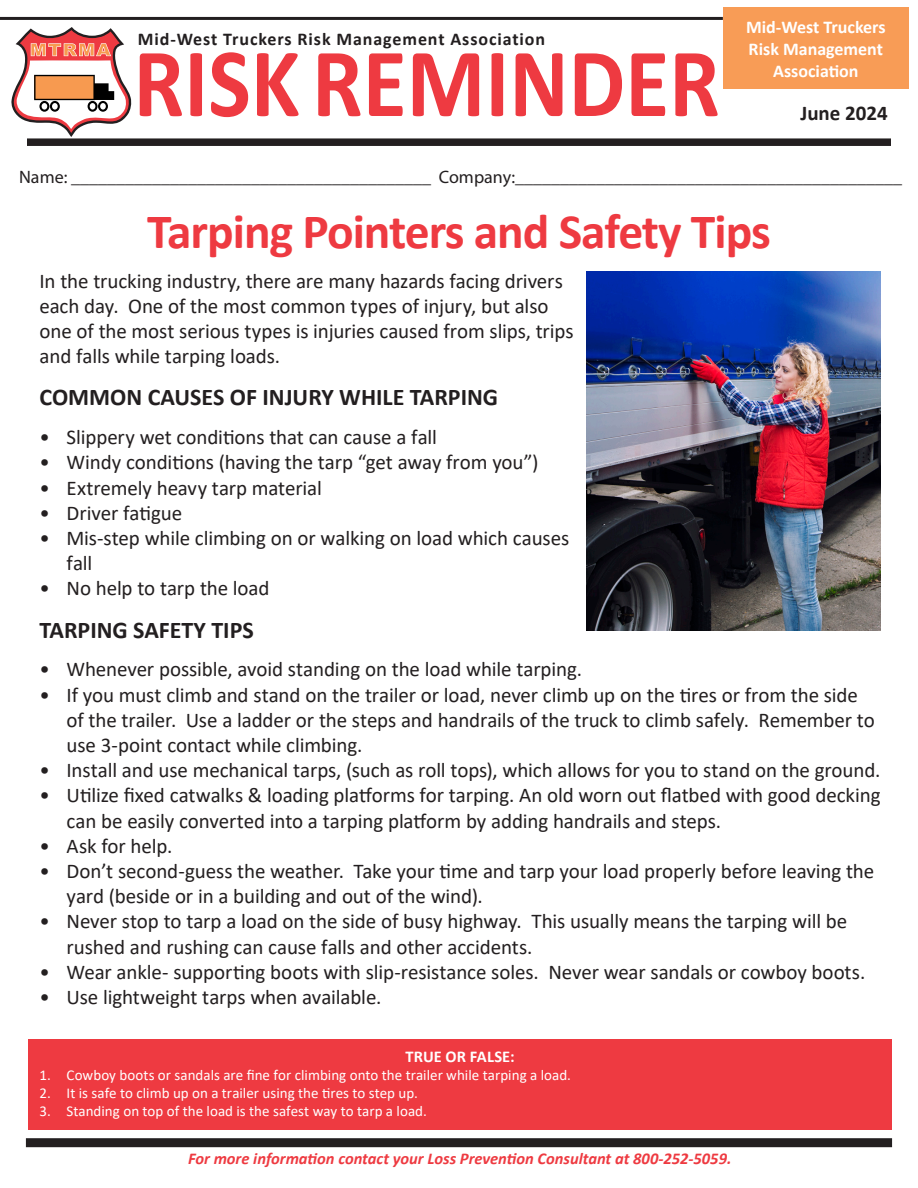
<style>
.page{position:relative;width:918px;height:1188px;background:#fff}
.page>*{position:absolute;margin:0;border:0;box-sizing:border-box;transform-origin:0 0}
.t1{font:700 99px "Calibri";color:#ee3a41;scale:.91 1}
.t2{font:700 49.65px "Calibri";letter-spacing:-.02em;color:#ee3a41}
.t3{font:700 24px "Calibri";color:#231f20}
.t4{font:21px/25.2px "Calibri";letter-spacing:-.005em;color:#231f20}
.t5{font:700 21px "Calibri";color:#231f20}
.t6{font:18px "Myriad Pro";color:#231f20}
.t7{font:700 18px "Calibri";letter-spacing:.05em;color:#231f20}
.t8{font:700 18px "Calibri";color:#fff}
.t9{font:italic 700 16.5px "Calibri";color:#ee3a41}
.t10{font:700 16.5px "Calibri";letter-spacing:.005em;color:#fff}
.t11{font:15px "Calibri";color:#fff}
</style>
<div class="page">
<div style="left:27px;top:138px;width:864px;height:8px;background:#231f20"></div>
<div style="left:26px;top:1138px;width:866px;height:9px;background:#231f20"></div>
<hr style="left:0;top:17px;width:723px;height:3px;background:#231f20">
<div style="left:723px;top:7px;width:186px;height:82px;background:#f89c56"></div>
<svg style="left:11px;top:27px;width:121px;height:110px"></svg>
<div style="left:28px;top:1039px;width:864px;height:91px;background:#ee3a41"></div>
<img style="left:587px;top:272px;width:294px;height:359px">
<p class="t7" style="left:138px;top:26px;width:409px">Mid-West Truckers Risk Management Association</p>
<p class="t1" style="left:134px;top:13px;width:646px">RISK REMINDER</p>
<p class="t8" style="left:746px;top:15px;width:141px">Mid-West Truckers</p>
<p class="t8" style="left:749px;top:36px;width:136px">Risk Management</p>
<p class="t8" style="left:773px;top:58px;width:87px">Association</p>
<p class="t5" style="left:800px;top:98px;width:89px">June 2024</p>
<p class="t6" style="left:19px;top:166px;width:885px">Name: ________________________________________ Company:___________________________________________</p>
<p class="t2" style="left:147px;top:197px;width:625px">Tarping Pointers and Safety Tips</p>
<p class="t4" style="left:40px;top:267px;width:536px">In the trucking industry, there are many hazards facing drivers each day. One of the most common types of injury, but also one of the most serious types is injuries caused from slips, trips and falls while tarping loads.</p>
<p class="t3" style="left:40px;top:381px;width:460px">COMMON CAUSES OF INJURY WHILE TARPING</p>
<p class="t4" style="left:40px;top:424px;width:399px">• Slippery wet conditions that can cause a fall</p>
<p class="t4" style="left:40px;top:449px;width:501px">• Windy conditions (having the tarp “get away from you”)</p>
<p class="t4" style="left:40px;top:474px;width:284px">• Extremely heavy tarp material</p>
<p class="t4" style="left:40px;top:500px;width:144px">• Driver fatigue</p>
<p class="t4" style="left:67px;top:525px;width:504px;text-indent:-27px">• Mis-step while climbing on or walking on load which causes fall</p>
<p class="t4" style="left:40px;top:575px;width:232px">• No help to tarp the load</p>
<p class="t3" style="left:40px;top:613px;width:216px">TARPING SAFETY TIPS</p>
<p class="t4" style="left:40px;top:656px;width:544px">• Whenever possible, avoid standing on the load while tarping.</p>
<p class="t4" style="left:67px;top:681px;width:810px;text-indent:-27px">• If you must climb and stand on the trailer or load, never climb up on the tires or from the side of the trailer. Use a ladder or the steps and handrails of the truck to climb safely. Remember to use 3-point contact while climbing.</p>
<p class="t4" style="left:40px;top:757px;width:842px">• Install and use mechanical tarps, (such as roll tops), which allows for you to stand on the ground.</p>
<p class="t4" style="left:67px;top:782px;width:816px;text-indent:-27px">• Utilize fixed catwalks &amp; loading platforms for tarping. An old worn out flatbed with good decking can be easily converted into a tarping platform by adding handrails and steps.</p>
<p class="t4" style="left:40px;top:833px;width:134px">• Ask for help.</p>
<p class="t4" style="left:67px;top:858px;width:809px;text-indent:-27px">• Don’t second-guess the weather. Take your time and tarp your load properly before leaving the yard (beside or in a building and out of the wind).</p>
<p class="t4" style="left:67px;top:908px;width:782px;text-indent:-27px">• Never stop to tarp a load on the side of busy highway. This usually means the tarping will be rushed and rushing can cause falls and other accidents.</p>
<p class="t4" style="left:40px;top:959px;width:827px">• Wear ankle- supporting boots with slip-resistance soles. Never wear sandals or cowboy boots.</p>
<p class="t4" style="left:40px;top:984px;width:343px">• Use lightweight tarps when available.</p>
<p class="t10" style="left:406px;top:1045px;width:111px">TRUE OR FALSE:</p>
<p class="t11" style="left:40px;top:1065px;width:533px">1. Cowboy boots or sandals are fine for climbing onto the trailer while tarping a load.</p>
<p class="t11" style="left:40px;top:1083px;width:380px">2. It is safe to climb up on a trailer using the tires to step up.</p>
<p class="t11" style="left:40px;top:1101px;width:389px">3. Standing on top of the load is the safest way to tarp a load.</p>
<p class="t9" style="left:188px;top:1147px;width:545px">For more information contact your Loss Prevention Consultant at 800-252-5059.</p>
</div>
